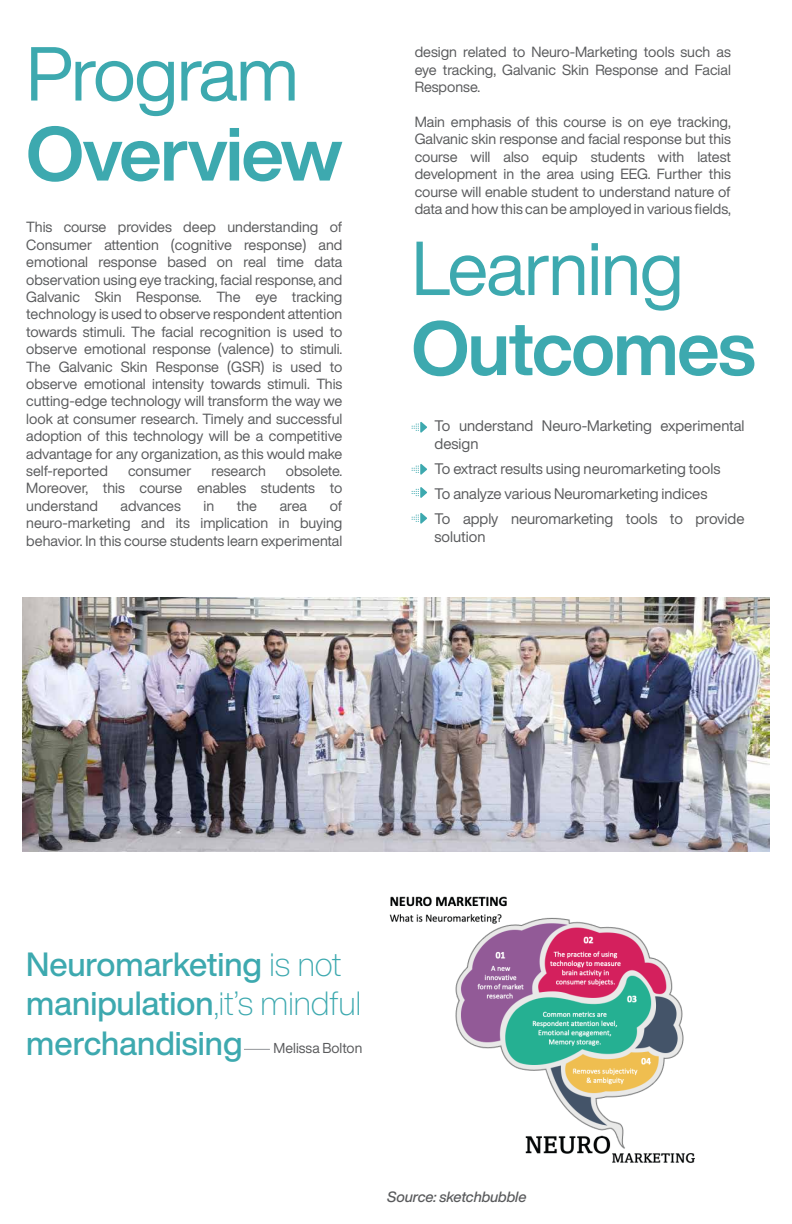
<style>
.page{position:relative;width:792px;height:1224px;background:#fff}
.page>*{position:absolute;margin:0;border:0;box-sizing:border-box;transform-origin:0 0}
.t1{font:700 75px "Helvetica Now Display";letter-spacing:-.02em;color:#3da9af}
.t2{font:75px "Helvetica Now Display";letter-spacing:-.02em;color:#3da9af}
.t3{font:500 33px/39.6px "Helvetica Now Display";color:#3da9af}
.t4{font:15px/25px "Helvetica Now Display";color:#595a5c}
.t5{font:14.6px "Helvetica Now Display Med Ita";color:#595a5c}
.t6{font:14.5px/17.4px "Helvetica Now Display";color:#595a5c;text-align:justify}
.t7{font:14.1px "Helvetica Now Display";color:#595a5c}
.s1{font-weight:300;font-stretch:expanded}
</style>
<div class="page">
<svg style="left:412px;top:422px;width:15px;height:11px"></svg>
<svg style="left:412px;top:513px;width:15px;height:11px"></svg>
<svg style="left:412px;top:487px;width:15px;height:11px"></svg>
<svg style="left:412px;top:464px;width:15px;height:11px"></svg>
<svg style="left:244px;top:1049px;width:26px;height:1px"></svg>
<img style="left:22px;top:597px;width:748px;height:254px">
<img style="left:389px;top:896px;width:306px;height:267px">
<h1 class="t2" style="left:26px;top:22px;width:274px">Program</h1>
<h1 class="t1" style="left:26px;top:102px;width:318px">Overview</h1>
<p class="t6" style="left:26px;top:218px;width:318px">This course provides deep understanding of Consumer attention (cognitive response) and emotional response based on real time data observation using eye tracking, facial response, and Galvanic Skin Response. The eye tracking technology is used to observe respondent attention towards stimuli. The facial recognition is used to observe emotional response (valence) to stimuli.<br>The Galvanic Skin Response (GSR) is used to observe emotional intensity towards stimuli. This cutting-edge technology will transform the way we look at consumer research. Timely and successful adoption of this technology will be a competitive advantage for any organization, as this would make self-reported</p>
<p class="t6" style="left:26px;top:462px;width:318px;text-indent:260px">obsolete.<br>Moreover, this course enables students to understand</p>
<p class="t6" style="left:128px;top:462px;width:65px">consumer</p>
<p class="t6" style="left:211px;top:462px;width:56px">research</p>
<p class="t6" style="left:26px;top:497px;width:318px;text-indent:304px">of neuro-marketing and its implication in buying behavior. In this course students learn experimental</p>
<p class="t6" style="left:121px;top:497px;width:62px">advances</p>
<p class="t6" style="left:204px;top:497px;width:12px">in</p>
<p class="t6" style="left:237px;top:497px;width:22px">the</p>
<p class="t6" style="left:280px;top:497px;width:29px">area</p>
<p class="t6" style="left:415px;top:44px;width:318px">design related to Neuro-Marketing tools such as eye tracking, Galvanic Skin Response and Facial Response.</p>
<p class="t6" style="left:415px;top:113px;width:318px">Main emphasis of this course is on eye tracking, Galvanic skin response and facial response but this course will also equip students with latest development in the area using EEG. Further this course will enable student to understand nature of data and how this can be amployed in various fields,</p>
<h1 class="t2" style="left:412px;top:217px;width:274px">Learning</h1>
<h1 class="t1" style="left:412px;top:297px;width:346px">Outcomes</h1>
<p class="t4" style="left:435px;top:416px;width:311px;line-height:18px">To understand Neuro-Marketing experimental design</p>
<p class="t4" style="left:435px;top:456px;width:311px">To extract results using neuromarketing tools<br>To analyze various Neuromarketing indices<br>To apply neuromarketing tools to provide</p>
<p class="t4" style="left:435px;top:524px;width:52px">solution</p>
<h2 class="t3" style="left:26px;top:944px;width:336px">Neuromarketing <span class="s1">is not </span>manipulation<span class="s1">,it’s mindful </span>merchandising</h2>
<p class="t7" style="left:274px;top:1038px;width:90px">Melissa Bolton</p>
<p class="t5" style="left:387px;top:1187px;width:141px">Source: sketchbubble</p>
</div>
